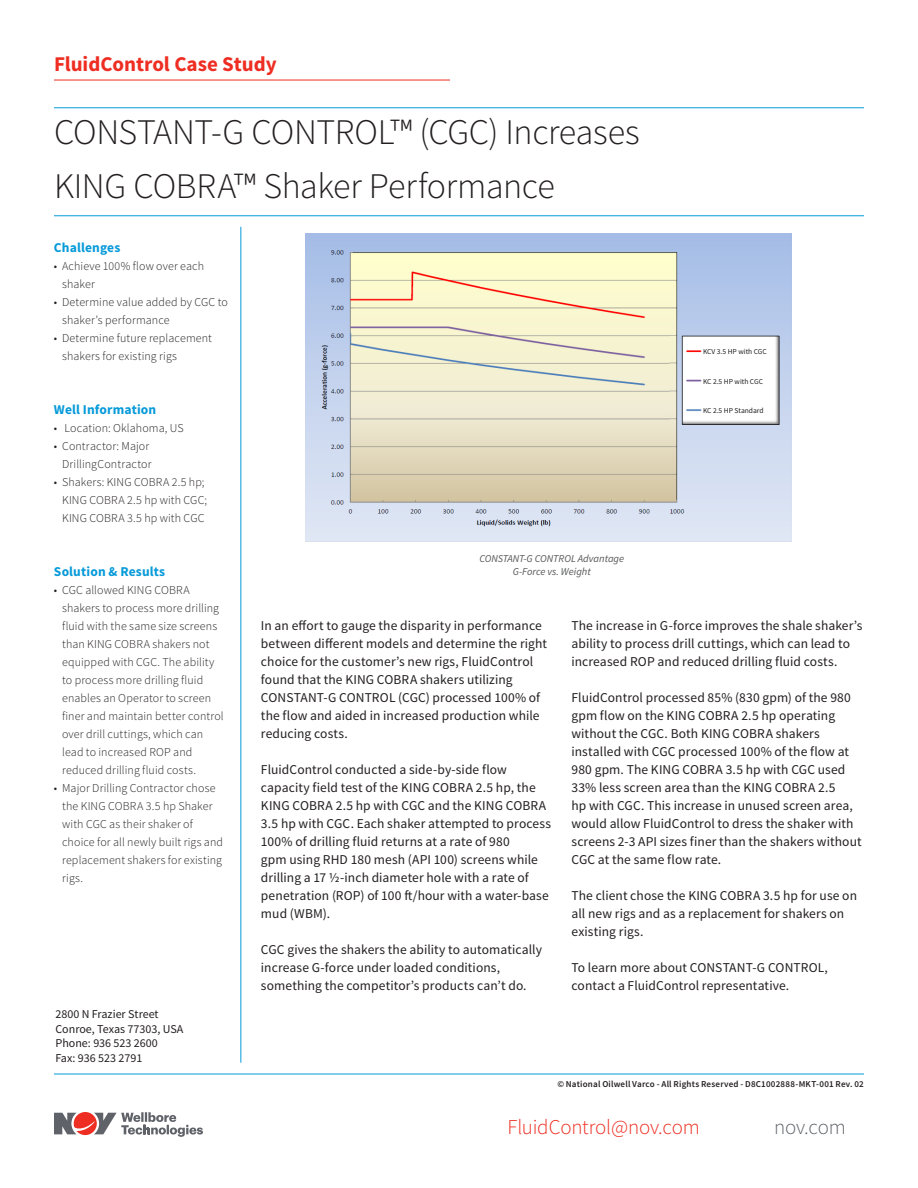
<style>
.page{position:relative;width:918px;height:1188px;background:#fff}
.page>*{position:absolute;margin:0;border:0;box-sizing:border-box;transform-origin:0 0}
.Headline__Source_San{font:300 36px/54px "Source Sans Pro";letter-spacing:-.015em;color:#231f20}
.Heder_product_name{font:700 21px "Source Sans Pro";color:#ee2e22}
.Footer_info__Source{font:300 21px "Source Sans Pro";letter-spacing:-.01em;color:#ee2e22}
.Footer_info__Source-2{font:300 21px "Source Sans Pro";letter-spacing:-.01em;color:#5f6369}
.Body_Text__Source_Sa{font:13.5px/18px "Source Sans Pro";letter-spacing:.005em;color:#231f20}
.Caption_Title__Sourc{font:700 13.5px "Source Sans Pro";letter-spacing:.01em;color:#069ad9}
.Caption_Title__Sourc-2{font:300 12px "Source Sans Pro";letter-spacing:.01em;color:#231f20}
.Caption_Text__Source{font:300 12px "Source Sans Pro";letter-spacing:.01em;color:#231f20}
.t1{font:12px "Source Sans Pro";color:#231f20}
.t2{font:italic 10.5px "Source Sans Pro";color:#57585a}
.Caption_Text__Source-2{font:600 9px "Source Sans Pro";letter-spacing:.02em;color:#231f20}
.t3{font:7.5px "Source Sans Pro";color:#231f20}
</style>
<div class="page">
<hr style="left:54px;top:107px;width:810px;height:1px;background:#069ad9">
<hr style="left:54px;top:215px;width:810px;height:1px;background:#069ad9">
<hr style="left:240px;top:227px;width:1px;height:836px;background:#069ad9">
<hr style="left:54px;top:80px;width:396px;height:1px;background:#ee2e22">
<svg style="left:54px;top:1112px;width:149px;height:25px"></svg>
<hr style="left:54px;top:1074px;width:810px;height:1px;background:#069ad9">
<img style="left:306px;top:233px;width:486px;height:308px">
<div style="left:702px;top:347px;width:73px;height:68px;background:#fff"></div>
<p class="Heder_product_name" style="left:54px;top:50px;width:224px">FluidControl Case Study</p>
<p class="Headline__Source_San" style="left:54px;top:105px;width:587px">CONSTANT-G CONTROL™ (CGC) Increases<br>KING COBRA™ Shaker Performance</p>
<p class="Caption_Title__Sourc" style="left:54px;top:239px;width:68px">Challenges</p>
<p class="Caption_Text__Source" style="left:54px;top:259px;width:152px">• Achieve 100% flow over each</p>
<p class="Caption_Text__Source" style="left:62px;top:277px;width:34px">shaker</p>
<p class="Caption_Text__Source" style="left:54px;top:295px;width:175px">• Determine value added by CGC to</p>
<p class="Caption_Text__Source" style="left:62px;top:313px;width:109px">shaker’s performance</p>
<p class="Caption_Text__Source" style="left:54px;top:331px;width:160px">• Determine future replacement</p>
<p class="Caption_Text__Source" style="left:62px;top:349px;width:116px">shakers for existing rigs</p>
<p class="Caption_Title__Sourc" style="left:54px;top:401px;width:104px">Well Information</p>
<p class="Caption_Title__Sourc-2" style="left:54px;top:421px;width:131px">• Location: Oklahoma, US</p>
<p class="Caption_Title__Sourc-2" style="left:54px;top:439px;width:97px">• Contractor: Major</p>
<p class="Caption_Title__Sourc-2" style="left:62px;top:457px;width:91px">DrillingContractor</p>
<p class="Caption_Title__Sourc-2" style="left:54px;top:475px;width:152px">• Shakers: KING COBRA 2.5 hp;</p>
<p class="Caption_Title__Sourc-2" style="left:62px;top:493px;width:147px">KING COBRA 2.5 hp with CGC;</p>
<p class="Caption_Title__Sourc-2" style="left:62px;top:511px;width:144px">KING COBRA 3.5 hp with CGC</p>
<p class="t3" style="left:703px;top:347px;width:65px">KCV 3.5 HP with CGC</p>
<p class="t3" style="left:703px;top:377px;width:61px">KC 2.5 HP with CGC</p>
<p class="t3" style="left:703px;top:406px;width:62px">KC 2.5 HP Standard</p>
<p class="Caption_Title__Sourc" style="left:54px;top:563px;width:113px">Solution &amp; Results</p>
<p class="Caption_Title__Sourc-2" style="left:54px;top:583px;width:137px">• CGC allowed KING COBRA</p>
<p class="Caption_Title__Sourc-2" style="left:62px;top:601px;width:158px">shakers to process more drilling</p>
<p class="Caption_Title__Sourc-2" style="left:62px;top:619px;width:157px">fluid with the same size screens</p>
<p class="Caption_Title__Sourc-2" style="left:62px;top:637px;width:149px">than KING COBRA shakers not</p>
<p class="Caption_Title__Sourc-2" style="left:62px;top:655px;width:154px">equipped with CGC. The ability</p>
<p class="Caption_Title__Sourc-2" style="left:62px;top:673px;width:143px">to process more drilling fluid</p>
<p class="Caption_Title__Sourc-2" style="left:62px;top:691px;width:151px">enables an Operator to screen</p>
<p class="Caption_Title__Sourc-2" style="left:62px;top:709px;width:163px">finer and maintain better control</p>
<p class="Caption_Title__Sourc-2" style="left:62px;top:727px;width:143px">over drill cuttings, which can</p>
<p class="Caption_Title__Sourc-2" style="left:62px;top:745px;width:132px">lead to increased ROP and</p>
<p class="Caption_Title__Sourc-2" style="left:62px;top:763px;width:135px">reduced drilling fluid costs.</p>
<p class="Caption_Title__Sourc-2" style="left:54px;top:781px;width:163px">• Major Drilling Contractor chose</p>
<p class="Caption_Title__Sourc-2" style="left:62px;top:799px;width:152px">the KING COBRA 3.5 hp Shaker</p>
<p class="Caption_Title__Sourc-2" style="left:62px;top:817px;width:132px">with CGC as their shaker of</p>
<p class="Caption_Title__Sourc-2" style="left:62px;top:835px;width:163px">choice for all newly built rigs and</p>
<p class="Caption_Title__Sourc-2" style="left:62px;top:853px;width:162px">replacement shakers for existing</p>
<p class="Caption_Title__Sourc-2" style="left:62px;top:871px;width:22px">rigs.</p>
<p class="t1" style="left:55px;top:1007px;width:105px">2800 N Frazier Street</p>
<p class="t1" style="left:55px;top:1021px;width:129px">Conroe, Texas 77303, USA</p>
<p class="t1" style="left:55px;top:1036px;width:104px">Phone: 936 523 2600</p>
<p class="t1" style="left:55px;top:1050px;width:88px">Fax: 936 523 2791</p>
<p class="t2" style="left:479px;top:552px;width:146px">CONSTANT-G CONTROL Advantage</p>
<p class="t2" style="left:513px;top:565px;width:79px">G-Force vs. Weight</p>
<p class="Body_Text__Source_Sa" style="left:261px;top:617px;width:288px">In an effort to gauge the disparity in performance between different models and determine the right choice for the customer’s new rigs, FluidControl found that the KING COBRA shakers utilizing CONSTANT-G CONTROL (CGC) processed 100% of the flow and aided in increased production while reducing costs.</p>
<p class="Body_Text__Source_Sa" style="left:261px;top:761px;width:292px">FluidControl conducted a side-by-side flow capacity field test of the KING COBRA 2.5 hp, the KING COBRA 2.5 hp with CGC and the KING COBRA 3.5 hp with CGC. Each shaker attempted to process 100% of drilling fluid returns at a rate of 980<br>gpm using RHD 180 mesh (API 100) screens while drilling a 17 ½-inch diameter hole with a rate of penetration (ROP) of 100 ft/hour with a water-base mud (WBM).</p>
<p class="Body_Text__Source_Sa" style="left:261px;top:941px;width:283px">CGC gives the shakers the ability to automatically increase G-force under loaded conditions, something the competitor’s products can’t do.</p>
<p class="Body_Text__Source_Sa" style="left:571px;top:617px;width:293px">The increase in G-force improves the shale shaker’s ability to process drill cuttings, which can lead to increased ROP and reduced drilling fluid costs.</p>
<p class="Body_Text__Source_Sa" style="left:571px;top:689px;width:292px">FluidControl processed 85% (830 gpm) of the 980 gpm flow on the KING COBRA 2.5 hp operating without the CGC. Both KING COBRA shakers installed with CGC processed 100% of the flow at 980 gpm. The KING COBRA 3.5 hp with CGC used 33% less screen area than the KING COBRA 2.5<br>hp with CGC. This increase in unused screen area, would allow FluidControl to dress the shaker with screens 2-3 API sizes finer than the shakers without CGC at the same flow rate.</p>
<p class="Body_Text__Source_Sa" style="left:571px;top:887px;width:287px">The client chose the KING COBRA 3.5 hp for use on all new rigs and as a replacement for shakers on existing rigs.</p>
<p class="Body_Text__Source_Sa" style="left:571px;top:959px;width:258px">To learn more about CONSTANT-G CONTROL, contact a FluidControl representative.</p>
<p class="Caption_Text__Source-2" style="left:557px;top:1078px;width:308px">© National Oilwell Varco - All Rights Reserved - D8C1002888-MKT-001 Rev. 02</p>
<p class="Footer_info__Source" style="left:507px;top:1114px;width:194px">FluidControl@nov.com</p>
<p class="Footer_info__Source-2" style="left:774px;top:1114px;width:73px">nov.com</p>
</div>
